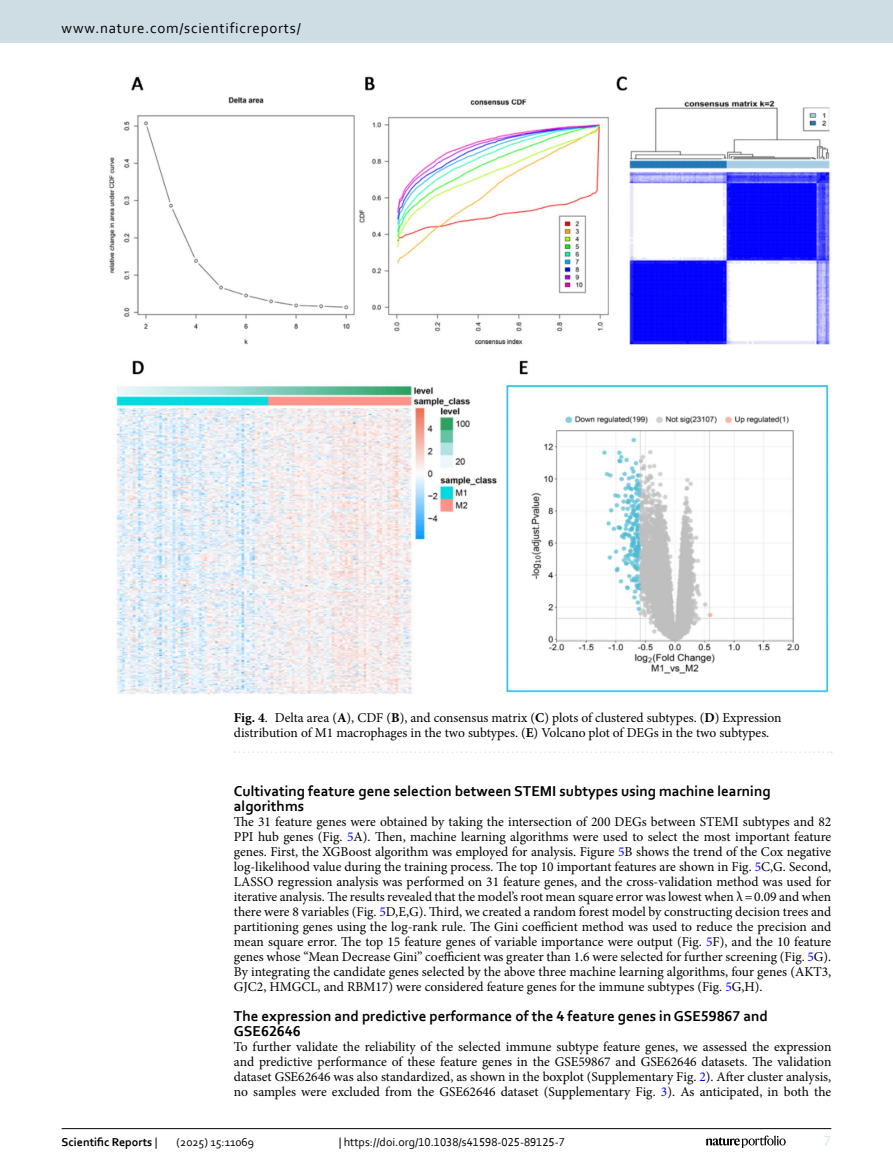
<style>
.page{position:relative;width:893px;height:1174px;background:#fff}
.page>*{position:absolute;margin:0;border:0;box-sizing:border-box;transform-origin:0 0}
.Head_2{font:700 15px/15px "Corbel";color:#000}
.t1{font:15px "Corbel";letter-spacing:.05em;color:#000}
.t2{font:15px "Corbel";color:#d9e4eb}
.Body_Text{font:13.5px/15px "Minion Pro";color:#000;text-align:justify}
.Figure_Caption{font:13.5px/15px "Minion Pro";letter-spacing:-.005em;color:#000}
.t3{font:12px "Corbel";color:#000}
.t4{font:700 12px "Corbel";color:#000}
.s1{font-weight:700}
.s2{color:#00f}
.s3{font-weight:400}
</style>
<div class="page">
<img style="left:109px;top:76px;width:721px;height:618px">
<svg style="left:235px;top:751px;width:597px;height:2px"></svg>
<hr style="left:62px;top:1128px;width:769px;height:1px;background:#000">
<svg style="left:706px;top:1135px;width:80px;height:12px"></svg>
<div style="left:0;top:0;width:893px;height:43px;background:#cedde4"></div>
<p class="t1" style="left:62px;top:18px;width:241px">www.nature.com/scientificreports/</p>
<p class="Figure_Caption" style="left:234px;top:710px;width:549px"><span class="s1">Fig. 4</span>. Delta area (<span class="s1">A</span>), CDF (<span class="s1">B</span>), and consensus matrix (<span class="s1">C</span>) plots of clustered subtypes. (<span class="s1">D</span>) Expression distribution of M1 macrophages in the two subtypes. (<span class="s1">E</span>) Volcano plot of DEGs in the two subtypes.</p>
<p class="Head_2" style="left:234px;top:783px;width:538px">Cultivating feature gene selection between STEMI subtypes using machine learning algorithms</p>
<p class="Body_Text" style="left:234px;top:814px;width:599px">The 31 feature genes were obtained by taking the intersection of 200 DEGs between STEMI subtypes and 82<br>PPI hub genes (Fig. <span class="s2">5</span>A). Then, machine learning algorithms were used to select the most important feature genes. First, the XGBoost algorithm was employed for analysis. Figure <span class="s2">5</span>B shows the trend of the Cox negative log-likelihood value during the training process. The top 10 important features are shown in Fig. <span class="s2">5</span>C,G. Second, LASSO regression analysis was performed on 31 feature genes, and the cross-validation method was used for iterative analysis. The results revealed that the model’s root mean square error was lowest when λ=0.09 and when there were 8 variables (Fig. <span class="s2">5</span>D,E,G). Third, we created a random forest model by constructing decision trees and partitioning genes using the log-rank rule. The Gini coefficient method was used to reduce the precision and mean square error. The top 15 feature genes of variable importance were output (Fig. <span class="s2">5</span>F), and the 10 feature genes whose “Mean Decrease Gini” coefficient was greater than 1.6 were selected for further screening (Fig. <span class="s2">5</span>G).<br>By integrating the candidate genes selected by the above three machine learning algorithms, four genes (AKT3, GJC2, HMGCL, and RBM17) were considered feature genes for the immune subtypes (Fig. <span class="s2">5</span>G,H).</p>
<p class="Head_2" style="left:234px;top:1008px;width:536px">The expression and predictive performance of the 4 feature genes in GSE59867 and<br>GSE62646</p>
<p class="Body_Text" style="left:234px;top:1039px;width:599px">To further validate the reliability of the selected immune subtype feature genes, we assessed the expression and predictive performance of these feature genes in the GSE59867 and GSE62646 datasets. The validation dataset GSE62646 was also standardized, as shown in the boxplot (Supplementary Fig. <span class="s2">2</span>). After cluster analysis, no samples were excluded from the GSE62646 dataset (Supplementary Fig. <span class="s2">3</span>). As anticipated, in both the</p>
<p class="t4" style="left:62px;top:1134px;width:97px">Scientific Reports <span class="s3">|</span></p>
<p class="t3" style="left:177px;top:1134px;width:79px">(2025) 15:11069</p>
<p class="t3" style="left:339px;top:1134px;width:228px">| https://doi.org/10.1038/s41598-025-89125-7</p>
<p class="t2" style="left:824px;top:1132px;width:9px">7</p>
</div>
